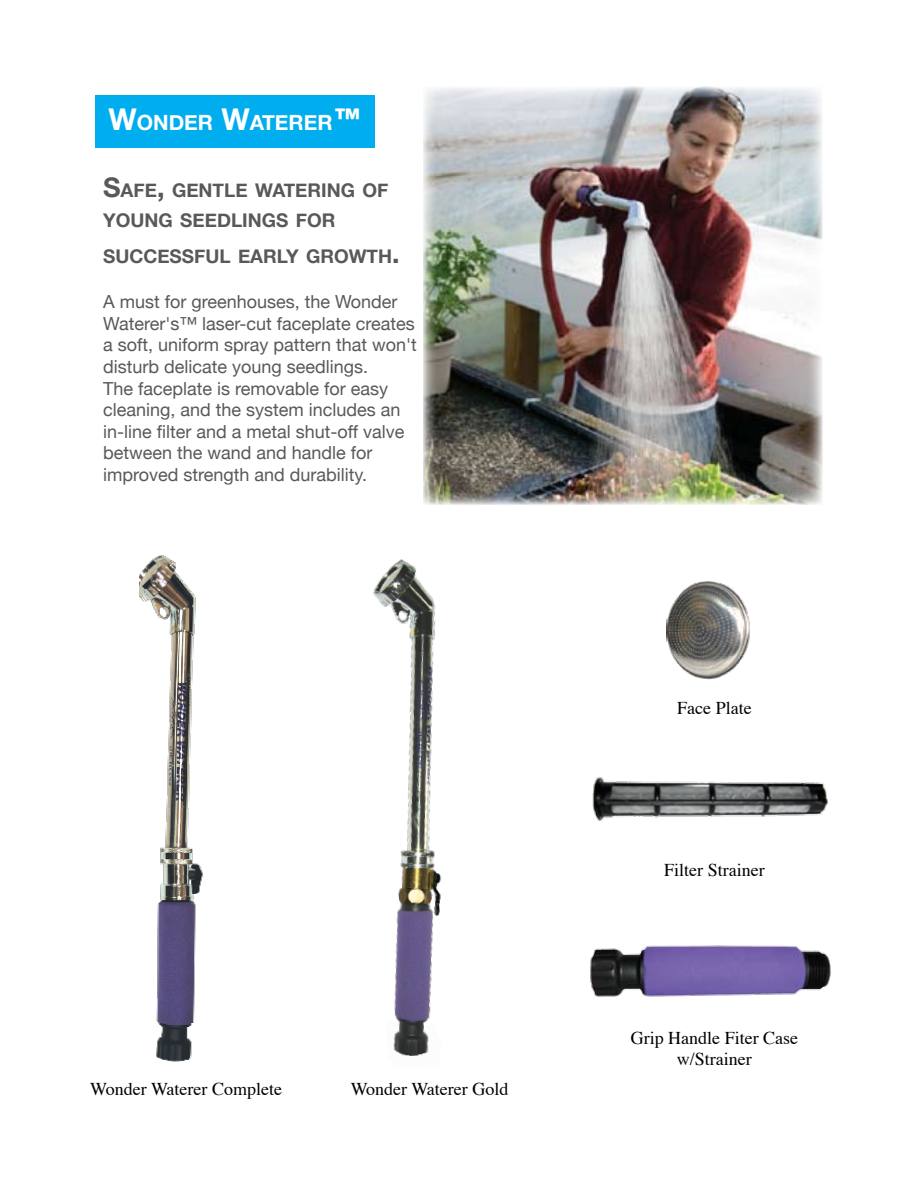
<style>
.page{position:relative;width:918px;height:1188px;background:#fff}
.page>*{position:absolute;margin:0;border:0;box-sizing:border-box;transform-origin:0 0}
.t1{font:700 21px "Helvetica Neue";color:#fff}
.t2{font:700 18.9px/30px "Helvetica Neue";color:#58595b}
.t3{font:18px/21.6px "Helvetica Neue";color:#58595b}
.t4{font:18px/21.6px "Times";color:#000;text-align:center}
.s1{font-size:30px}
.s2{font-family:"Helvetica";font-size:30px}
.s3{font-size:27px}
</style>
<div class="page">
<div style="left:95px;top:96px;width:279px;height:52px;background:#00aeef"></div>
<img style="left:590px;top:945px;width:241px;height:52px">
<img style="left:589px;top:777px;width:239px;height:44px">
<img style="left:667px;top:581px;width:83px;height:99px">
<img style="left:373px;top:559px;width:69px;height:497px">
<img style="left:140px;top:555px;width:63px;height:507px">
<img style="left:423px;top:87px;width:400px;height:417px">
<p class="t1" style="left:108px;top:110px;width:256px"><span class="s1">W</span>ONDER <span class="s1">W</span>ATERER<span class="s2">™</span></p>
<p class="t2" style="left:103px;top:175px;width:287px"><span class="s3">S</span>AFE<span class="s3">,</span> GENTLE WATERING OF<br>YOUNG SEEDLINGS FOR</p>
<p class="t2" style="left:103px;top:241px;width:298px">SUCCESSFUL EARLY GROWTH<span class="s3">.</span></p>
<p class="t3" style="left:103px;top:291px;width:315px">A must for greenhouses, the Wonder Waterer's™ laser-cut faceplate creates a soft, uniform spray pattern that won't disturb delicate young seedlings.<br>The faceplate is removable for easy cleaning, and the system includes an in-line filter and a metal shut-off valve between the wand and handle for improved strength and durability.</p>
<p class="t4" style="left:90px;top:1077px;width:193px">Wonder Waterer Complete</p>
<p class="t4" style="left:351px;top:1077px;width:159px">Wonder Waterer Gold</p>
<p class="t4" style="left:677px;top:695px;width:76px">Face Plate</p>
<p class="t4" style="left:664px;top:858px;width:102px">Filter Strainer</p>
<p class="t4" style="left:631px;top:1025px;width:169px">Grip Handle Fiter Case w/Strainer</p>
</div>
